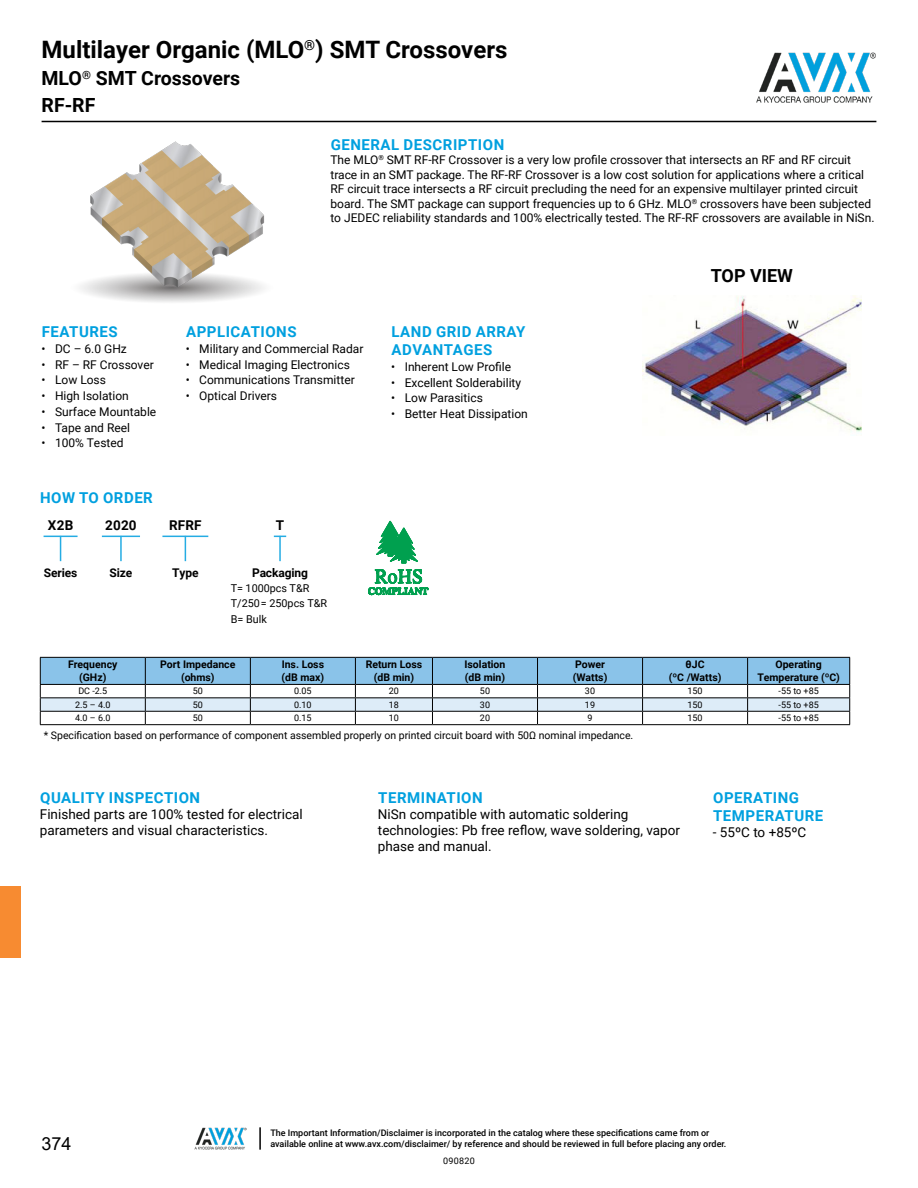
<style>
.page{position:relative;width:918px;height:1188px;background:#fff}
.page>*{position:absolute;margin:0;border:0;box-sizing:border-box;transform-origin:0 0}
.t1{font:700 24px "Roboto";color:#000}
.t2{font:700 19.5px "Roboto";color:#000}
.t3{font:700 18px "Roboto";color:#000}
.t4{font:18px "Arial";color:#000}
.t5{font:700 15px/18px "Roboto";letter-spacing:.035em;color:#00a0df}
.t6{font:13.5px/16.2px "Roboto";color:#000}
.t7{font:700 13.5px "Roboto";letter-spacing:.015em;color:#000}
.t8{font:12px/14.4px "Roboto";color:#000}
.t9{font:700 12px "Roboto";letter-spacing:-.01em;color:#000}
.t10{font:10.8px/15.9px "Roboto";color:#000}
.t11{font:700 10.5px/12.6px "Roboto";color:#000;text-align:center}
.t12{font:10.5px "Roboto";color:#000}
.t13{font:500 9px "Roboto";color:#000}
.t14{font:9px "Roboto";color:#000}
</style>
<div class="page">
<img style="left:195px;top:1127px;width:52px;height:23px">
<hr style="left:259px;top:1127px;width:2px;height:23px;background:#000">
<img style="left:756px;top:52px;width:120px;height:51px">
<hr style="left:42px;top:121px;width:834px;height:1px;background:#000">
<div style="left:0;top:886px;width:21px;height:72px;background:#f78b31"></div>
<svg style="left:40px;top:361px;width:810px;height:363px"></svg>
<hr style="left:40px;top:724px;width:105px;height:1px;background:#000">
<hr style="left:145px;top:724px;width:105px;height:1px;background:#000">
<hr style="left:250px;top:724px;width:105px;height:1px;background:#000">
<hr style="left:355px;top:724px;width:77px;height:1px;background:#000">
<hr style="left:432px;top:724px;width:106px;height:1px;background:#000">
<hr style="left:538px;top:724px;width:105px;height:1px;background:#000">
<hr style="left:643px;top:724px;width:105px;height:1px;background:#000">
<hr style="left:748px;top:724px;width:102px;height:1px;background:#000">
<img style="left:80px;top:141px;width:185px;height:161px">
<img style="left:643px;top:296px;width:218px;height:139px">
<h1 class="t1" style="left:42px;top:33px;width:467px">Multilayer Organic (MLO<sup>®</sup>) SMT Crossovers</h1>
<h2 class="t2" style="left:42px;top:92px;width:55px">RF-RF</h2>
<h2 class="t2" style="left:42px;top:65px;width:200px">MLO<sup>®</sup> SMT Crossovers</h2>
<p class="t5" style="left:331px;top:135px;width:175px">GENERAL DESCRIPTION</p>
<p class="t8" style="left:330px;top:152px;width:546px">The MLO<sup>®</sup> SMT RF-RF Crossover is a very low profile crossover that intersects an RF and RF circuit trace in an SMT package. The RF-RF Crossover is a low cost solution for applications where a critical RF circuit trace intersects a RF circuit precluding the need for an expensive multilayer printed circuit board. The SMT package can support frequencies up to 6 GHz. MLO<sup>®</sup> crossovers have been subjected to JEDEC reliability standards and 100% electrically tested. The RF-RF crossovers are available in NiSn.</p>
<p class="t5" style="left:42px;top:322px;width:77px">FEATURES</p>
<p class="t8" style="left:42px;top:341px;width:87px">• DC – 6.0 GHz</p>
<p class="t8" style="left:42px;top:357px;width:114px">• RF – RF Crossover</p>
<p class="t8" style="left:42px;top:373px;width:66px">• Low Loss</p>
<p class="t8" style="left:42px;top:388px;width:89px">• High Isolation</p>
<p class="t8" style="left:42px;top:404px;width:116px">• Surface Mountable</p>
<p class="t8" style="left:42px;top:420px;width:90px">• Tape and Reel</p>
<p class="t8" style="left:42px;top:436px;width:84px">• 100% Tested</p>
<p class="t5" style="left:186px;top:322px;width:112px">APPLICATIONS</p>
<p class="t8" style="left:186px;top:341px;width:179px">• Military and Commercial Radar</p>
<p class="t8" style="left:186px;top:357px;width:166px">• Medical Imaging Electronics</p>
<p class="t8" style="left:186px;top:373px;width:170px">• Communications Transmitter</p>
<p class="t8" style="left:186px;top:388px;width:93px">• Optical Drivers</p>
<p class="t5" style="left:40px;top:488px;width:114px">HOW TO ORDER</p>
<p class="t7" style="left:48px;top:516px;width:27px">X2B</p>
<p class="t9" style="left:44px;top:564px;width:35px">Series</p>
<p class="t7" style="left:105px;top:516px;width:33px">2020</p>
<p class="t9" style="left:110px;top:564px;width:24px">Size</p>
<p class="t7" style="left:169px;top:516px;width:34px">RFRF</p>
<p class="t9" style="left:172px;top:564px;width:28px">Type</p>
<p class="t7" style="left:276px;top:516px;width:10px">T</p>
<p class="t9" style="left:252px;top:564px;width:57px">Packaging</p>
<p class="t10" style="left:231px;top:579px;width:98px">T= 1000pcs T&amp;R<br>T/250= 250pcs T&amp;R<br>B= Bulk</p>
<p class="t5" style="left:392px;top:322px;width:135px">LAND GRID ARRAY<br>ADVANTAGES</p>
<p class="t8" style="left:391px;top:359px;width:121px">• Inherent Low Profile</p>
<p class="t8" style="left:391px;top:375px;width:131px">• Excellent Solderability</p>
<p class="t8" style="left:391px;top:391px;width:93px">• Low Parasitics</p>
<p class="t8" style="left:391px;top:406px;width:138px">• Better Heat Dissipation</p>
<h3 class="t3" style="left:711px;top:263px;width:84px">TOP VIEW</h3>
<p class="t11" style="left:68px;top:658px;width:51px">Frequency (GHz)</p>
<p class="t11" style="left:160px;top:658px;width:77px">Port Impedance (ohms)</p>
<p class="t11" style="left:282px;top:658px;width:44px;text-align:left">Ins. Loss (dB max)</p>
<p class="t11" style="left:366px;top:658px;width:58px">Return Loss (dB min)</p>
<p class="t11" style="left:465px;top:658px;width:42px;text-align:left">Isolation (dB min)</p>
<p class="t11" style="left:573px;top:658px;width:36px;text-align:left">Power (Watts)</p>
<p class="t11" style="left:669px;top:658px;width:54px">θJC<br>(ºC /Watts)</p>
<p class="t11" style="left:757px;top:658px;width:84px">Operating<br>Temperature (ºC)</p>
<p class="t14" style="left:78px;top:685px;width:30px">DC -2.5</p>
<p class="t14" style="left:193px;top:685px;width:12px">50</p>
<p class="t14" style="left:294px;top:685px;width:19px">0.05</p>
<p class="t14" style="left:389px;top:685px;width:12px">20</p>
<p class="t14" style="left:480px;top:685px;width:12px">50</p>
<p class="t14" style="left:585px;top:685px;width:12px">30</p>
<p class="t14" style="left:688px;top:685px;width:17px">150</p>
<p class="t14" style="left:779px;top:685px;width:42px">-55 to +85</p>
<p class="t14" style="left:75px;top:698px;width:37px">2.5 – 4.0</p>
<p class="t14" style="left:193px;top:698px;width:12px">50</p>
<p class="t14" style="left:294px;top:698px;width:19px">0.10</p>
<p class="t14" style="left:389px;top:698px;width:12px">18</p>
<p class="t14" style="left:480px;top:698px;width:12px">30</p>
<p class="t14" style="left:585px;top:698px;width:12px">19</p>
<p class="t14" style="left:688px;top:698px;width:17px">150</p>
<p class="t14" style="left:779px;top:698px;width:42px">-55 to +85</p>
<p class="t14" style="left:75px;top:712px;width:37px">4.0 – 6.0</p>
<p class="t14" style="left:193px;top:712px;width:12px">50</p>
<p class="t14" style="left:294px;top:712px;width:19px">0.15</p>
<p class="t14" style="left:389px;top:712px;width:12px">10</p>
<p class="t14" style="left:480px;top:712px;width:12px">20</p>
<p class="t14" style="left:588px;top:712px;width:7px">9</p>
<p class="t14" style="left:688px;top:712px;width:17px">150</p>
<p class="t14" style="left:779px;top:712px;width:42px">-55 to +85</p>
<p class="t12" style="left:44px;top:728px;width:591px">* Specification based on performance of component assembled properly on printed circuit board with 50Ω nominal impedance.</p>
<p class="t5" style="left:40px;top:788px;width:162px">QUALITY INSPECTION</p>
<p class="t6" style="left:40px;top:805px;width:264px">Finished parts are 100% tested for electrical parameters and visual characteristics.</p>
<p class="t5" style="left:378px;top:788px;width:106px">TERMINATION</p>
<p class="t6" style="left:378px;top:805px;width:304px">NiSn compatible with automatic soldering technologies: Pb free reflow, wave soldering, vapor phase and manual.</p>
<p class="t5" style="left:713px;top:788px;width:112px">OPERATING<br>TEMPERATURE</p>
<p class="t6" style="left:713px;top:823px;width:95px">- 55ºC to +85ºC</p>
<p class="t13" style="left:270px;top:1127px;width:441px">The Important Information/Disclaimer is incorporated in the catalog where these specifications came from or</p>
<h3 class="t4" style="left:42px;top:1131px;width:32px">374</h3>
<p class="t13" style="left:270px;top:1137px;width:458px">available online at www.avx.com/disclaimer/ by reference and should be reviewed in full before placing any order.</p>
<p class="t14" style="left:443px;top:1155px;width:33px">090820</p>
</div>
